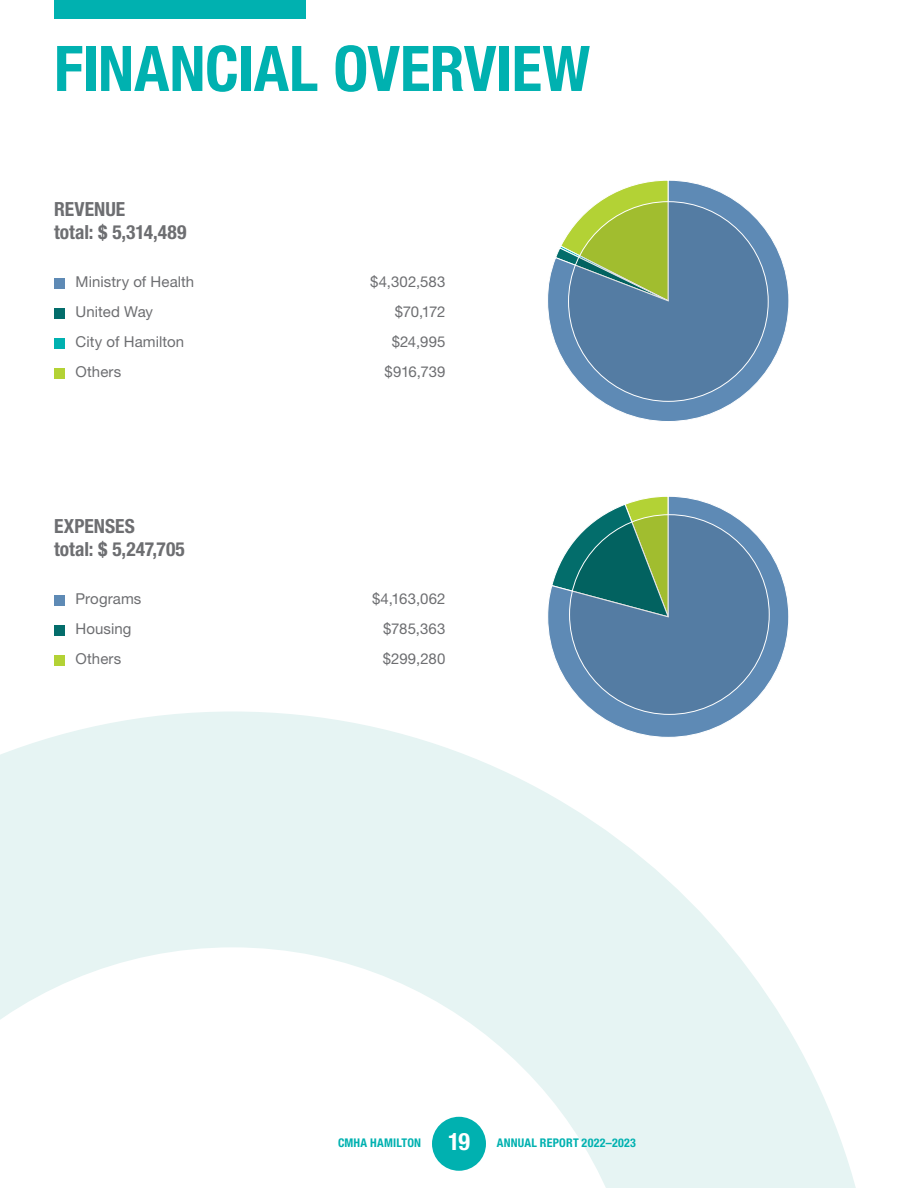
<style>
.page{position:relative;width:918px;height:1188px;background:#fff}
.page>*{position:absolute;margin:0;border:0;box-sizing:border-box;transform-origin:0 0}
.t1{font:700 condensed 63px "Helvetica Neue LT Std";letter-spacing:-.01em;color:#00b1b0}
.t2{font:700 condensed 19.5px/22.5px "Helvetica Neue LT Std";letter-spacing:.005em;color:#6d6e71}
.t3{font:15px "Helvetica Neue LT Std";letter-spacing:.005em;color:#6d6e71}
.t4{font:700 condensed 12px "Helvetica Neue LT Std";letter-spacing:.02em;color:#00b1b0}
.s1{font-size:24px;color:#fff}
</style>
<div class="page">
<svg style="left:548px;top:496px;width:241px;height:215px"></svg>
<svg style="left:547px;top:180px;width:242px;height:241px"></svg>
<div style="left:54px;top:595px;width:11px;height:11px;background:#5e8ab5"></div>
<div style="left:54px;top:625px;width:11px;height:11px;background:#036d6b"></div>
<div style="left:54px;top:655px;width:11px;height:11px;background:#b3d235"></div>
<div style="left:54px;top:278px;width:11px;height:11px;background:#5e8ab5"></div>
<div style="left:54px;top:308px;width:11px;height:11px;background:#036d6b"></div>
<div style="left:54px;top:338px;width:11px;height:11px;background:#00b1b0"></div>
<div style="left:54px;top:368px;width:11px;height:11px;background:#b3d235"></div>
<svg style="left:570px;top:515px;width:199px;height:199px;background:#4e7d93"></svg>
<svg style="left:569px;top:202px;width:199px;height:199px;background:#628890"></svg>
<svg style="left:1px;top:711px;width:855px;height:477px;fill:#e6f4f3"></svg>
<div style="left:432px;top:1117px;width:54px;height:54px;background:#00b1b0;border-radius:50%"></div>
<div style="left:54px;top:0;width:252px;height:19px;background:#00b1b0"></div>
<h1 class="t1" style="left:54px;top:30px;width:538px">FINANCIAL OVERVIEW</h1>
<h2 class="t2" style="left:54px;top:198px;width:134px">REVENUE<br>total: $ 5,314,489</h2>
<p class="t3" style="left:76px;top:273px;width:120px">Ministry of Health</p>
<p class="t3" style="left:370px;top:273px;width:77px">$4,302,583</p>
<p class="t3" style="left:76px;top:303px;width:79px">United Way</p>
<p class="t3" style="left:395px;top:303px;width:52px">$70,172</p>
<p class="t3" style="left:76px;top:333px;width:110px">City of Hamilton</p>
<p class="t3" style="left:392px;top:333px;width:55px">$24,995</p>
<p class="t3" style="left:76px;top:363px;width:47px">Others</p>
<p class="t3" style="left:385px;top:363px;width:62px">$916,739</p>
<h2 class="t2" style="left:54px;top:515px;width:133px">EXPENSES<br>total: $ 5,247,705</h2>
<p class="t3" style="left:76px;top:590px;width:67px">Programs</p>
<p class="t3" style="left:372px;top:590px;width:75px">$4,163,062</p>
<p class="t3" style="left:76px;top:620px;width:57px">Housing</p>
<p class="t3" style="left:383px;top:620px;width:64px">$785,363</p>
<p class="t3" style="left:76px;top:650px;width:47px">Others</p>
<p class="t3" style="left:383px;top:650px;width:64px">$299,280</p>
<p class="t4" style="left:338px;top:1136px;width:300px">CMHA HAMILTON <span class="s1">19</span> ANNUAL REPORT 2022–2023</p>
</div>
